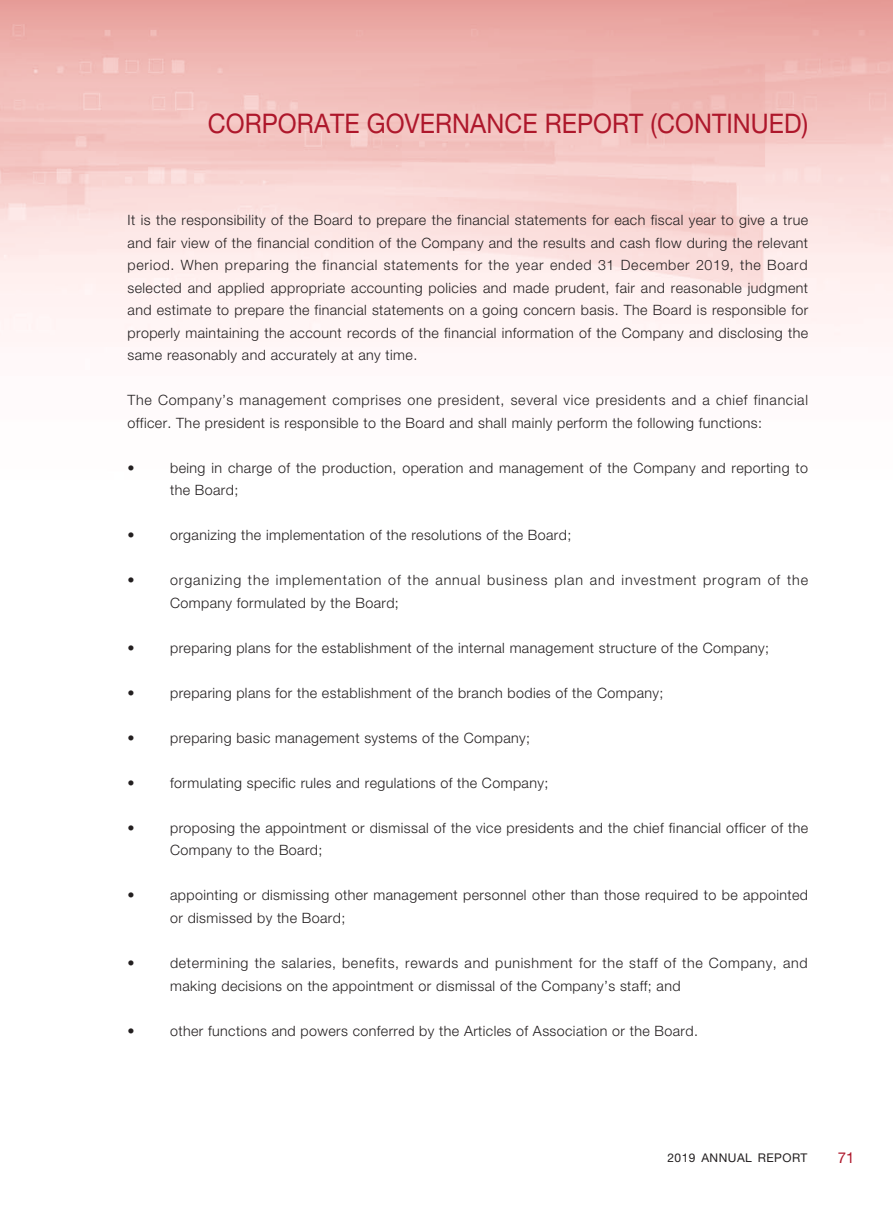
<style>
.page{position:relative;width:893px;height:1212px;background:#fff}
.page>*{position:absolute;margin:0;border:0;box-sizing:border-box;transform-origin:0 0}
.t1{font:27px "Helvetica Neue LT Std";letter-spacing:.005em;color:#ae172b;scale:.92 1}
.t2{font:15px "Helvetica Neue LT Std";color:#ae172b}
.t3{font:300 14.25px/22.5px "Helvetica Neue LT Std";letter-spacing:.03em;color:#231f20}
.t4{font:300 14.25px/22.5px "Helvetica Neue LT Std";letter-spacing:.065em;color:#231f20}
.t5{font:12px "Helvetica Neue LT Std";letter-spacing:.04em;color:#231f20}
</style>
<div class="page">
<h1 class="t1" style="left:208px;top:107px;width:654px">CORPORATE GOVERNANCE REPORT (CONTINUED)</h1>
<p class="t3" style="left:128px;top:209px;width:682px;text-align:justify">It is the responsibility of the Board to prepare the financial statements for each fiscal year to give a true and fair view of the financial condition of the Company and the results and cash flow during the relevant period. When preparing the financial statements for the year ended 31 December 2019, the Board selected and applied appropriate accounting policies and made prudent, fair and reasonable judgment and estimate to prepare the financial statements on a going concern basis. The Board is responsible for properly maintaining the account records of the financial information of the Company and disclosing the same reasonably and accurately at any time.</p>
<p class="t3" style="left:128px;top:389px;width:682px">The Company’s management comprises one president, several vice presidents and a chief financial officer. The president is responsible to the Board and shall mainly perform the following functions:</p>
<p class="t3" style="left:128px;top:456px;width:9px">•</p>
<p class="t3" style="left:170px;top:456px;width:639px">being in charge of the production, operation and management of the Company and reporting to the Board;</p>
<p class="t3" style="left:128px;top:524px;width:9px">•</p>
<p class="t3" style="left:170px;top:524px;width:403px">organizing the implementation of the resolutions of the Board;</p>
<p class="t3" style="left:128px;top:569px;width:9px">•</p>
<p class="t4" style="left:170px;top:569px;width:639px">organizing the implementation of the annual business plan and investment program of the<br>Company formulated by the Board;</p>
<p class="t3" style="left:128px;top:636px;width:9px">•</p>
<p class="t3" style="left:170px;top:636px;width:601px">preparing plans for the establishment of the internal management structure of the Company;</p>
<p class="t3" style="left:128px;top:681px;width:9px">•</p>
<p class="t3" style="left:170px;top:681px;width:495px">preparing plans for the establishment of the branch bodies of the Company;</p>
<p class="t3" style="left:128px;top:726px;width:9px">•</p>
<p class="t3" style="left:170px;top:726px;width:362px">preparing basic management systems of the Company;</p>
<p class="t3" style="left:128px;top:771px;width:9px">•</p>
<p class="t3" style="left:170px;top:771px;width:380px">formulating specific rules and regulations of the Company;</p>
<p class="t3" style="left:128px;top:816px;width:9px">•</p>
<p class="t3" style="left:170px;top:816px;width:640px">proposing the appointment or dismissal of the vice presidents and the chief financial officer of the<br>Company to the Board;</p>
<p class="t3" style="left:128px;top:884px;width:9px">•</p>
<p class="t3" style="left:170px;top:884px;width:640px">appointing or dismissing other management personnel other than those required to be appointed or dismissed by the Board;</p>
<p class="t3" style="left:128px;top:951px;width:9px">•</p>
<p class="t3" style="left:170px;top:951px;width:639px">determining the salaries, benefits, rewards and punishment for the staff of the Company, and making decisions on the appointment or dismissal of the Company’s staff; and</p>
<p class="t3" style="left:128px;top:1019px;width:9px">•</p>
<p class="t3" style="left:170px;top:1019px;width:529px">other functions and powers conferred by the Articles of Association or the Board.</p>
<p class="t5" style="left:667px;top:1150px;width:141px">2019 ANNUAL REPORT</p>
<p class="t2" style="left:838px;top:1149px;width:18px">71</p>
</div>
